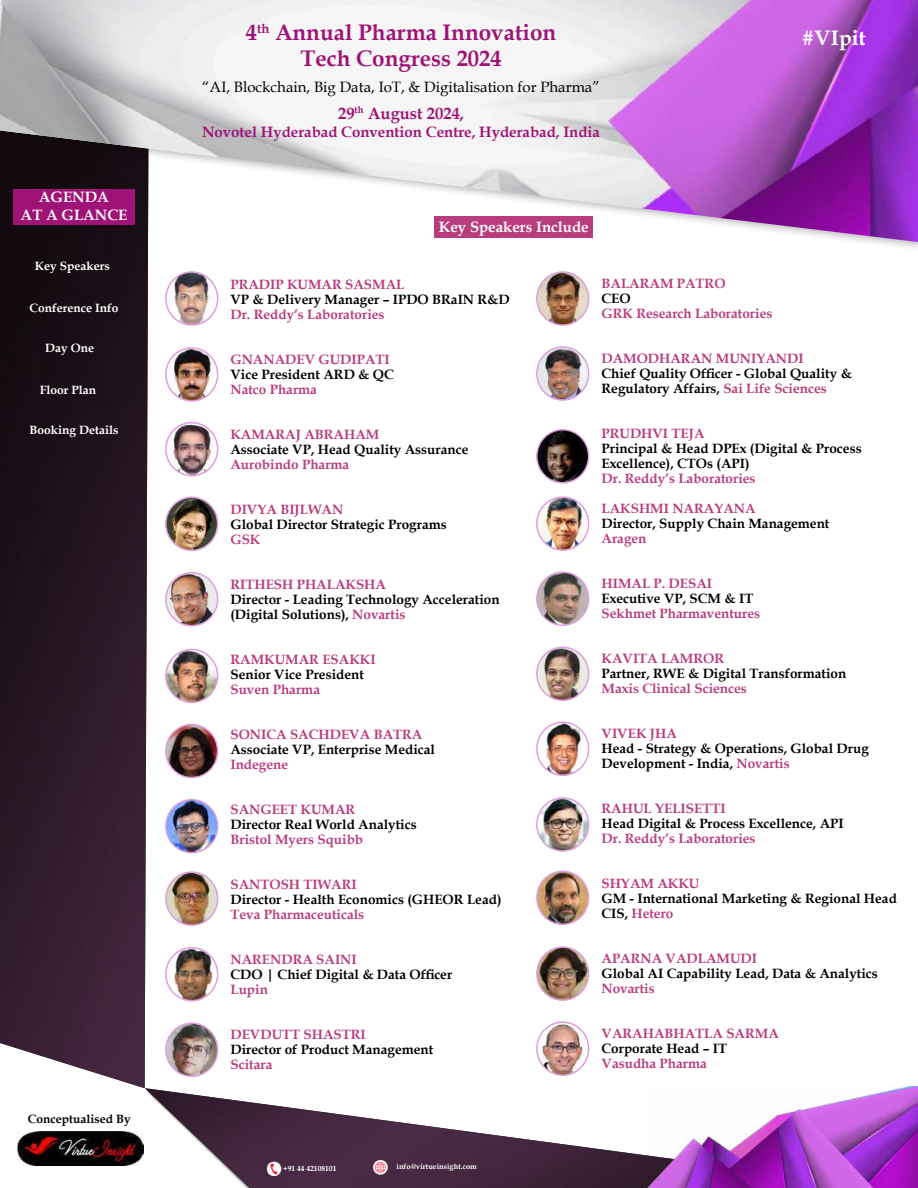
<style>
.page{position:relative;width:918px;height:1188px;background:#fff}
.page>*{position:absolute;margin:0;border:0;box-sizing:border-box;transform-origin:0 0}
.t1{font:700 22.5px/25.5px "Book Antiqua";color:#9f1377;text-align:center}
.t2{font:700 21px "Book Antiqua";color:#fff}
.t3{font:700 16.5px "Book Antiqua";color:#9f1377}
.t4{font:15px "Book Antiqua";color:#000}
.t5{font:700 15px "Book Antiqua";color:#9f1377}
.t6{font:700 15px/18px "Book Antiqua";color:#fff;text-align:center}
.t7{font:700 13.5px/15px "Book Antiqua";color:#000}
.t8{font:700 13.5px "Book Antiqua";color:#b93c7e}
.t9{font:700 12px "Book Antiqua";color:#fff}
.t10{font:700 12px "Book Antiqua";color:#000}
.t11{font:700 7.5px "Book Antiqua";color:#fff}
.s1{color:#b93c7e}
</style>
<div class="page">
<img style="left:0;top:252px;width:148px;height:836px">
<img style="left:167px;top:272px;width:51px;height:53px">
<div style="left:165px;top:271px;width:53px;height:55px;border:2px solid #dda0dd;border-radius:50%"></div>
<img style="left:167px;top:348px;width:51px;height:53px">
<div style="left:165px;top:347px;width:53px;height:55px;border:2px solid #dda0dd;border-radius:50%"></div>
<img style="left:538px;top:272px;width:51px;height:53px">
<div style="left:536px;top:271px;width:53px;height:55px;border:2px solid #dda0dd;border-radius:50%"></div>
<img style="left:167px;top:1025px;width:51px;height:51px">
<div style="left:165px;top:1022px;width:53px;height:55px;border:2px solid #dda0dd;border-radius:50%"></div>
<img style="left:538px;top:1024px;width:51px;height:51px">
<div style="left:536px;top:1021px;width:53px;height:55px;border:2px solid #dda0dd;border-radius:50%"></div>
<img style="left:538px;top:949px;width:51px;height:51px">
<div style="left:536px;top:946px;width:53px;height:55px;border:2px solid #dda0dd;border-radius:50%"></div>
<img style="left:166px;top:800px;width:52px;height:53px">
<div style="left:165px;top:799px;width:53px;height:54px;border:2px solid #dda0dd;border-radius:50%"></div>
<img style="left:167px;top:874px;width:51px;height:51px">
<div style="left:165px;top:871px;width:53px;height:55px;border:2px solid #dda0dd;border-radius:50%"></div>
<img style="left:166px;top:948px;width:52px;height:53px">
<div style="left:165px;top:947px;width:53px;height:54px;border:2px solid #dda0dd;border-radius:50%"></div>
<img style="left:166px;top:725px;width:52px;height:53px">
<div style="left:165px;top:724px;width:53px;height:54px;border:2px solid #dda0dd;border-radius:50%"></div>
<img style="left:166px;top:649px;width:52px;height:53px">
<div style="left:165px;top:649px;width:53px;height:54px;border:2px solid #dda0dd;border-radius:50%"></div>
<img style="left:167px;top:573px;width:51px;height:51px">
<div style="left:165px;top:572px;width:53px;height:55px;border:2px solid #dda0dd;border-radius:50%"></div>
<img style="left:17px;top:1132px;width:126px;height:34px">
<img style="left:145px;top:1088px;width:497px;height:100px">
<img style="left:373px;top:1160px;width:15px;height:15px">
<img style="left:266px;top:1161px;width:16px;height:15px">
<img style="left:642px;top:1087px;width:276px;height:101px">
<div style="left:0;top:0;width:918px;height:252px;background:#000;opacity:.3"></div>
<img style="left:0;top:0;width:918px;height:242px">
<div style="left:434px;top:216px;width:159px;height:21px;background:#b93c7e"></div>
<img style="left:166px;top:498px;width:52px;height:52px">
<div style="left:165px;top:497px;width:53px;height:54px;border:2px solid #dda0dd;border-radius:50%"></div>
<img style="left:166px;top:423px;width:52px;height:53px">
<div style="left:165px;top:422px;width:53px;height:54px;border:2px solid #dda0dd;border-radius:50%"></div>
<img style="left:537px;top:871px;width:52px;height:53px">
<div style="left:536px;top:871px;width:53px;height:54px;border:2px solid #dda0dd;border-radius:50%"></div>
<img style="left:538px;top:798px;width:51px;height:53px">
<div style="left:536px;top:797px;width:53px;height:55px;border:2px solid #dda0dd;border-radius:50%"></div>
<img style="left:537px;top:722px;width:52px;height:53px">
<div style="left:536px;top:722px;width:53px;height:54px;border:2px solid #dda0dd;border-radius:50%"></div>
<img style="left:537px;top:647px;width:52px;height:53px">
<div style="left:536px;top:647px;width:53px;height:54px;border:2px solid #dda0dd;border-radius:50%"></div>
<img style="left:538px;top:497px;width:51px;height:53px">
<div style="left:536px;top:496px;width:53px;height:55px;border:2px solid #dda0dd;border-radius:50%"></div>
<img style="left:538px;top:574px;width:51px;height:51px">
<div style="left:536px;top:571px;width:53px;height:55px;border:2px solid #dda0dd;border-radius:50%"></div>
<img style="left:538px;top:430px;width:51px;height:51px">
<div style="left:536px;top:429px;width:53px;height:55px;border:2px solid #dda0dd;border-radius:50%"></div>
<img style="left:538px;top:347px;width:51px;height:53px">
<div style="left:536px;top:346px;width:53px;height:55px;border:2px solid #dda0dd;border-radius:50%"></div>
<p class="t6" style="left:21px;top:188px;width:108px">AGENDA<br>AT A GLANCE</p>
<p class="t9" style="left:35px;top:258px;width:77px">Key Speakers</p>
<p class="t9" style="left:29px;top:300px;width:91px">Conference Info</p>
<p class="t9" style="left:45px;top:340px;width:50px">Day One</p>
<p class="t9" style="left:40px;top:382px;width:58px">Floor Plan</p>
<p class="t9" style="left:29px;top:422px;width:90px">Booking Details</p>
<p class="t10" style="left:28px;top:1110px;width:104px">Conceptualised By</p>
<h1 class="t1" style="left:246px;top:20px;width:312px">4<sup>th</sup> Annual Pharma Innovation<br>Tech Congress 2024</h1>
<p class="t4" style="left:202px;top:76px;width:399px">“AI, Blockchain, Big Data, IoT, &amp; Digitalisation for Pharma”</p>
<p class="t3" style="left:338px;top:102px;width:127px">29<sup>th</sup> August 2024,</p>
<p class="t5" style="left:202px;top:121px;width:399px">Novotel Hyderabad Convention Centre, Hyderabad, India</p>
<p class="t6" style="left:439px;top:218px;width:151px">Key Speakers Include</p>
<h2 class="t2" style="left:802px;top:24px;width:66px">#VIpit</h2>
<p class="t8" style="left:230px;top:275px;width:176px">PRADIP KUMAR SASMAL</p>
<p class="t7" style="left:230px;top:292px;width:281px">VP &amp; Delivery Manager – IPDO BRaIN R&amp;D</p>
<p class="t8" style="left:230px;top:305px;width:156px">Dr. Reddy’s Laboratories</p>
<p class="t8" style="left:230px;top:350px;width:161px">GNANADEV GUDIPATI</p>
<p class="t7" style="left:230px;top:367px;width:165px">Vice President ARD &amp; QC</p>
<p class="t8" style="left:230px;top:380px;width:88px">Natco Pharma</p>
<p class="t8" style="left:230px;top:425px;width:150px">KAMARAJ ABRAHAM</p>
<p class="t7" style="left:230px;top:442px;width:240px">Associate VP, Head Quality Assurance</p>
<p class="t8" style="left:230px;top:455px;width:120px">Aurobindo Pharma</p>
<p class="t8" style="left:230px;top:500px;width:114px">DIVYA BIJLWAN</p>
<p class="t7" style="left:230px;top:517px;width:218px">Global Director Strategic Programs</p>
<p class="t8" style="left:230px;top:530px;width:31px">GSK</p>
<p class="t8" style="left:230px;top:575px;width:157px">RITHESH PHALAKSHA</p>
<p class="t7" style="left:230px;top:592px;width:271px">Director - Leading Technology Acceleration (Digital Solutions), <span class="s1">Novartis</span></p>
<p class="t8" style="left:230px;top:650px;width:147px">RAMKUMAR ESAKKI</p>
<p class="t7" style="left:230px;top:667px;width:135px">Senior Vice President</p>
<p class="t8" style="left:230px;top:680px;width:91px">Suven Pharma</p>
<p class="t8" style="left:230px;top:725px;width:193px">SONICA SACHDEVA BATRA</p>
<p class="t7" style="left:230px;top:742px;width:206px">Associate VP, Enterprise Medical</p>
<p class="t8" style="left:230px;top:755px;width:59px">Indegene</p>
<p class="t8" style="left:230px;top:800px;width:126px">SANGEET KUMAR</p>
<p class="t7" style="left:230px;top:817px;width:188px">Director Real World Analytics</p>
<p class="t8" style="left:230px;top:830px;width:134px">Bristol Myers Squibb</p>
<p class="t8" style="left:230px;top:875px;width:128px">SANTOSH TIWARI</p>
<p class="t7" style="left:230px;top:892px;width:273px">Director - Health Economics (GHEOR Lead)</p>
<p class="t8" style="left:230px;top:905px;width:135px">Teva Pharmaceuticals</p>
<p class="t8" style="left:230px;top:950px;width:128px">NARENDRA SAINI</p>
<p class="t7" style="left:230px;top:967px;width:223px">CDO | Chief Digital &amp; Data Officer</p>
<p class="t8" style="left:230px;top:980px;width:39px">Lupin</p>
<p class="t8" style="left:230px;top:1025px;width:137px">DEVDUTT SHASTRI</p>
<p class="t7" style="left:230px;top:1042px;width:204px">Director of Product Management</p>
<p class="t8" style="left:230px;top:1055px;width:43px">Scitara</p>
<p class="t11" style="left:283px;top:1163px;width:55px">+91 44 42108101</p>
<p class="t11" style="left:397px;top:1162px;width:82px">info@virtueinsight.com</p>
<p class="t8" style="left:602px;top:274px;width:126px">BALARAM PATRO</p>
<p class="t7" style="left:602px;top:291px;width:31px">CEO</p>
<p class="t8" style="left:602px;top:304px;width:172px">GRK Research Laboratories</p>
<p class="t8" style="left:602px;top:349px;width:204px">DAMODHARAN MUNIYANDI</p>
<p class="t7" style="left:602px;top:366px;width:252px">Chief Quality Officer - Global Quality &amp;<br>Regulatory Affairs, <span class="s1">Sai Life Sciences</span></p>
<p class="t8" style="left:602px;top:424px;width:105px">PRUDHVI TEJA</p>
<p class="t7" style="left:602px;top:441px;width:262px">Principal &amp; Head DPEx (Digital &amp; Process<br>Excellence), CTOs (API)</p>
<p class="t8" style="left:602px;top:469px;width:156px">Dr. Reddy’s Laboratories</p>
<p class="t8" style="left:602px;top:499px;width:156px">LAKSHMI NARAYANA</p>
<p class="t7" style="left:602px;top:516px;width:229px">Director, Supply Chain Management</p>
<p class="t8" style="left:602px;top:529px;width:47px">Aragen</p>
<p class="t8" style="left:602px;top:574px;width:112px">HIMAL P. DESAI</p>
<p class="t7" style="left:602px;top:591px;width:153px">Executive VP, SCM &amp; IT</p>
<p class="t8" style="left:602px;top:604px;width:160px">Sekhmet Pharmaventures</p>
<p class="t8" style="left:602px;top:649px;width:124px">KAVITA LAMROR</p>
<p class="t7" style="left:602px;top:666px;width:246px">Partner, RWE &amp; Digital Transformation</p>
<p class="t8" style="left:602px;top:679px;width:147px">Maxis Clinical Sciences</p>
<p class="t8" style="left:602px;top:724px;width:77px">VIVEK JHA</p>
<p class="t7" style="left:602px;top:741px;width:269px">Head - Strategy &amp; Operations, Global Drug<br>Development - India, <span class="s1">Novartis</span></p>
<p class="t8" style="left:602px;top:799px;width:126px">RAHUL YELISETTI</p>
<p class="t7" style="left:602px;top:816px;width:244px">Head Digital &amp; Process Excellence, API</p>
<p class="t8" style="left:602px;top:829px;width:156px">Dr. Reddy’s Laboratories</p>
<p class="t8" style="left:602px;top:874px;width:99px">SHYAM AKKU</p>
<p class="t7" style="left:602px;top:891px;width:297px">GM - International Marketing &amp; Regional Head<br>CIS, <span class="s1">Hetero</span></p>
<p class="t8" style="left:602px;top:949px;width:157px">APARNA VADLAMUDI</p>
<p class="t7" style="left:602px;top:966px;width:278px">Global AI Capability Lead, Data &amp; Analytics</p>
<p class="t8" style="left:602px;top:979px;width:55px">Novartis</p>
<p class="t8" style="left:602px;top:1024px;width:179px">VARAHABHATLA SARMA</p>
<p class="t7" style="left:602px;top:1041px;width:127px">Corporate Head – IT</p>
<p class="t8" style="left:602px;top:1054px;width:107px">Vasudha Pharma</p>
</div>
